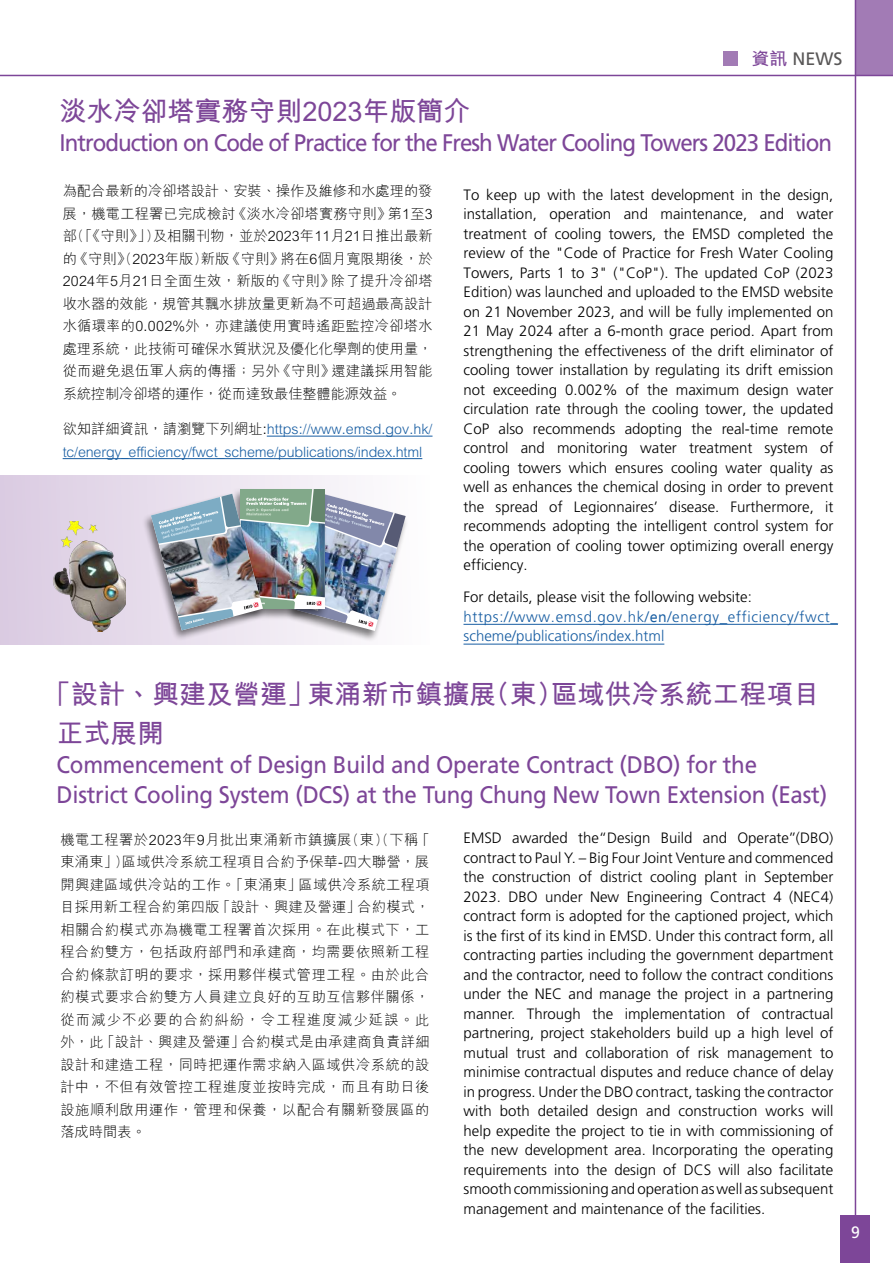
<style>
.page{position:relative;width:893px;height:1263px;background:#fff}
.page>*{position:absolute;margin:0;border:0;box-sizing:border-box;transform-origin:0 0}
.t1{font:700 27px/39.3px "M Hei HK";color:#7d4698}
.t2{font:24px/30px "Frutiger LT Std";letter-spacing:-.01em;color:#7d4698;scale:.93 1}
.t3{font:24px "Frutiger LT Std";letter-spacing:-.045em;color:#7d4698;scale:.93 1}
.t4{font:18px "Frutiger LT Std";color:#595757}
.t5{font:16.5px "Frutiger LT Std";color:#fff;scale:.96 1}
.t6{font:300 15px/19.5px "Frutiger LT Std";color:#000;text-align:justify}
.t7{font:300 15px/19.5px "Frutiger LT Std";color:#175da2}
.t8{font:300 14.25px/22.5px "M Hei HK";letter-spacing:.02em;color:#000;text-align:justify}
.t9{font:300 14.25px/22.5px "M Hei HK";letter-spacing:-.01em;color:#175da2}
.s1{font-family:"M Hei HK";font-weight:700;font-size:17.4px;color:#7d4698}
.s2{color:#000}
.s3{font-family:"Ebrima";font-weight:400}
</style>
<div class="page">
<div style="left:841px;top:1215px;width:29px;height:48px;background:#7d4698"></div>
<div style="left:723px;top:51px;width:15px;height:15px;background:#a27bb5"></div>
<div style="left:855px;top:0;width:38px;height:75px;background:#a27bb5"></div>
<hr style="left:0;top:75px;width:893px;height:1px;background:#7d4698">
<hr style="left:855px;top:0;width:1px;height:1215px;background:#7d4698">
<hr style="left:463px;top:644px;width:201px;height:1px;background:#175da2">
<hr style="left:463px;top:624px;width:375px;height:1px;background:#175da2">
<hr style="left:63px;top:458px;width:359px;height:1px;background:#175da2">
<hr style="left:267px;top:436px;width:165px;height:1px;background:#175da2">
<div style="left:0;top:476px;width:429px;height:169px;background:linear-gradient(to right,#dacbe2,#fefefe)"></div>
<div style="left:284px;top:493px;width:124px;height:149px;background:#000;opacity:.5"></div>
<div style="left:141px;top:492px;width:125px;height:149px;background:#000;opacity:.5"></div>
<img style="left:151px;top:490px;width:255px;height:141px">
<img style="left:49px;top:522px;width:77px;height:109px">
<p class="t4" style="left:752px;top:48px;width:93px"><span class="s1">資訊</span> NEWS</p>
<h1 class="t1" style="left:60px;top:90px;width:413px">淡水冷卻塔實務守則2023年版簡介</h1>
<h2 class="t3" style="left:60px;top:129px;width:832px">Introduction on Code of Practice for the Fresh Water Cooling Towers 2023 Edition</h2>
<p class="t8" style="left:63px;top:179px;width:372px">為配合最新的冷卻塔設計、安裝、操作及維修和水處理的發展，機電工程署已完成檢討《淡水冷卻塔實務守則》第1至3部(「《守則》」)及相關刊物，並於2023年11月21日推出最新的《守則》(2023年版)新版《守則》將在6個月寬限期後，於2024年5月21日全面生效，新版的《守則》除了提升冷卻塔收水器的效能，規管其飄水排放量更新為不可超過最高設計水循環率的0.002%外，亦建議使用實時遙距監控冷卻塔水處理系統，此技術可確保水質狀況及優化化學劑的使用量，從而避免退伍軍人病的傳播；另外《守則》還建議採用智能系統控制冷卻塔的運作，從而達致最佳整體能源效益。</p>
<p class="t9" style="left:63px;top:417px;width:371px"><span class="s2">欲知詳細資訊，請瀏覽下列網址:</span>https://www.emsd.gov.hk/ tc/energy_efficiency/fwct_scheme/publications/index.html</p>
<p class="t6" style="left:463px;top:185px;width:371px">To keep up with the latest development in the design, installation, operation and maintenance, and water treatment of cooling towers, the EMSD completed the review of the "Code of Practice for Fresh Water Cooling Towers, Parts 1 to 3" ("CoP"). The updated CoP (2023<br>Edition) was launched and uploaded to the EMSD website on 21 November 2023, and will be fully implemented on 21 May 2024 after a 6-month grace period. Apart from strengthening the effectiveness of the drift eliminator of cooling tower installation by regulating its drift emission not exceeding 0.002% of the maximum design water circulation rate through the cooling tower, the updated CoP also recommends adopting the real-time remote control and monitoring water treatment system of cooling towers which ensures cooling water quality as well as enhances the chemical dosing in order to prevent the spread of Legionnaires’ disease. Furthermore, it recommends adopting the intelligent control system for the operation of cooling tower optimizing overall energy efficiency.</p>
<p class="t7" style="left:463px;top:588px;width:376px"><span class="s2">For details, please visit the following website: </span>https://www.emsd.gov.hk/<span class="s3">en</span>/energy_efficiency/fwct_ scheme/publications/index.html</p>
<h1 class="t1" style="left:56px;top:672px;width:765px;text-indent:-12px">「設計、興建及營運」東涌新市鎮擴展（東）區域供冷系統工程項目正式展開</h1>
<h2 class="t2" style="left:57px;top:750px;width:830px">Commencement of Design Build and Operate Contract (DBO) for the<br>District Cooling System (DCS) at the Tung Chung New Town Extension (East)</h2>
<p class="t8" style="left:61px;top:828px;width:371px">機電工程署於2023年9月批出東涌新市鎮擴展(東)(下稱「東涌東」)區域供冷系統工程項目合約予保華-四大聯營，展開興建區域供冷站的工作。「東涌東」區域供冷系統工程項目採用新工程合約第四版「設計、興建及營運」合約模式，相關合約模式亦為機電工程署首次採用。在此模式下，工程合約雙方，包括政府部門和承建商，均需要依照新工程合約條款訂明的要求，採用夥伴模式管理工程。由於此合約模式要求合約雙方人員建立良好的互助互信夥伴關係，從而減少不必要的合約糾紛，令工程進度減少延誤。此外，此「設計、興建及營運」合約模式是由承建商負責詳細設計和建造工程，同時把運作需求納入區域供冷系統的設計中，不但有效管控工程進度並按時完成，而且有助日後設施順利啟用運作，管理和保養，以配合有關新發展區的落成時間表。</p>
<p class="t6" style="left:463px;top:828px;width:371px">EMSD awarded the“Design Build and Operate’’(DBO) contract to Paul Y. – Big Four Joint Venture and commenced the construction of district cooling plant in September 2023. DBO under New Engineering Contract 4 (NEC4) contract form is adopted for the captioned project, which is the first of its kind in EMSD. Under this contract form, all contracting parties including the government department and the contractor, need to follow the contract conditions under the NEC and manage the project in a partnering manner. Through the implementation of contractual partnering, project stakeholders build up a high level of mutual trust and collaboration of risk management to minimise contractual disputes and reduce chance of delay in progress. Under the DBO contract, tasking the contractor with both detailed design and construction works will help expedite the project to tie in with commissioning of the new development area. Incorporating the operating requirements into the design of DCS will also facilitate smooth commissioning and operation as well as subsequent management and maintenance of the facilities.</p>
<p class="t5" style="left:851px;top:1223px;width:11px">9</p>
</div>
